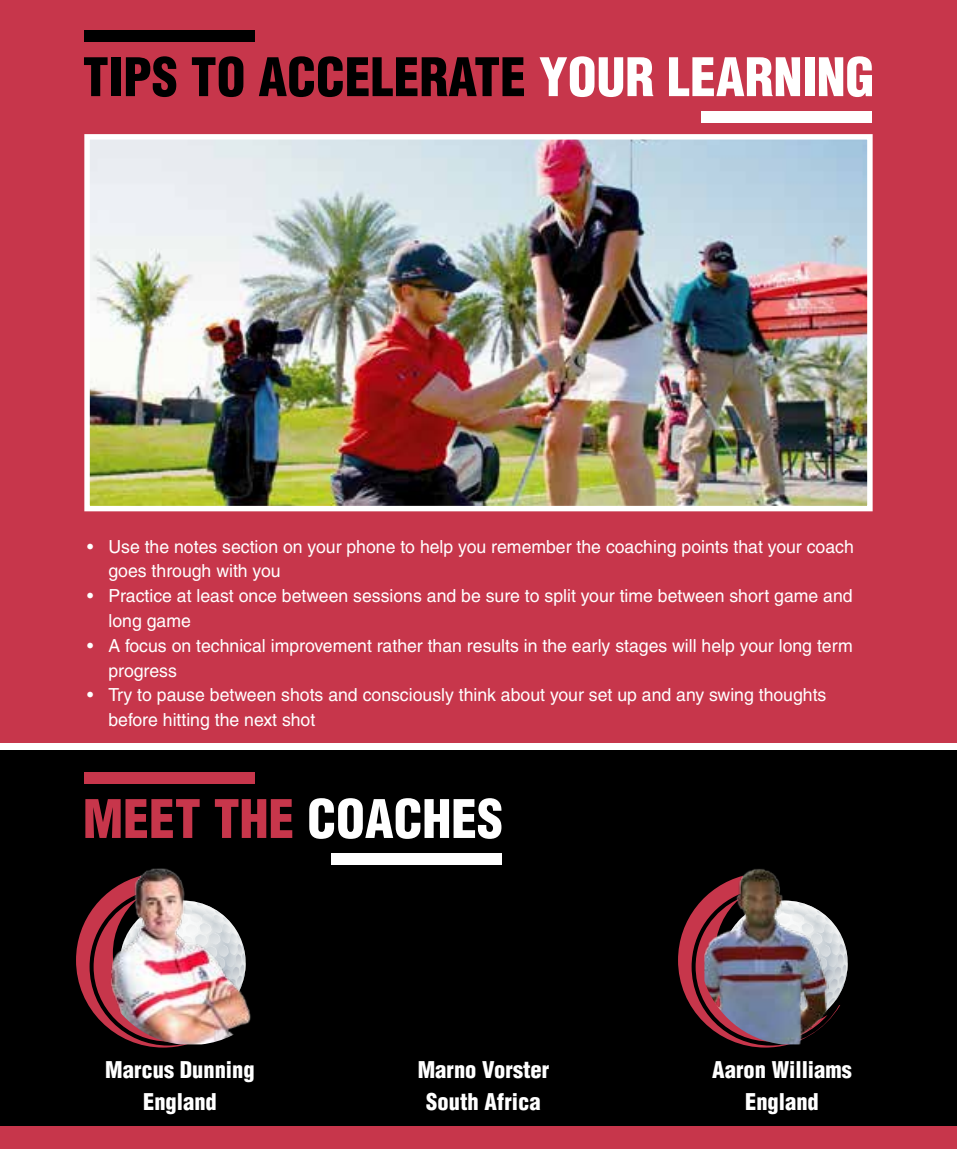
<style>
.page{position:relative;width:957px;height:1149px;background:#fff}
.page>*{position:absolute;margin:0;border:0;box-sizing:border-box;transform-origin:0 0}
.t1{font:900 condensed 51.75px "Helvetica";color:#000}
.t2{font:900 condensed 51.75px "Helvetica";color:#c7364b}
.t3{font:900 condensed 22.5px/31.9px "Helvetica";color:#fff;text-align:center}
.t4{font:18px/24.8px "Helvetica";color:#fff}
.s1{color:#fff}
</style>
<div class="page">
<div style="left:0;top:0;width:957px;height:1148px;background:#c7364b"></div>
<div style="left:0;top:747px;width:957px;height:401px;background:#000"></div>
<div style="left:0;top:742px;width:957px;height:7px;background:#fff"></div>
<div style="left:0;top:1125px;width:957px;height:23px;background:#c7364b"></div>
<img style="left:90px;top:140px;width:776px;height:365px">
<div style="left:84px;top:134px;width:788px;height:377px;border:5px solid #fff"></div>
<div style="left:84px;top:30px;width:170px;height:12px;background:#000"></div>
<div style="left:701px;top:111px;width:171px;height:12px;background:#fff"></div>
<div style="left:84px;top:771px;width:170px;height:12px;background:#c7364b"></div>
<div style="left:332px;top:852px;width:170px;height:12px;background:#fff"></div>
<svg style="left:76px;top:898px;width:128px;height:149px"></svg>
<img style="left:102px;top:868px;width:149px;height:176px">
<svg style="left:678px;top:898px;width:170px;height:149px"></svg>
<img style="left:704px;top:869px;width:138px;height:175px">
<h1 class="t1" style="left:83px;top:44px;width:793px">TIPS TO ACCELERATE <span class="s1">YOUR LEARNING</span></h1>
<p class="t4" style="left:108px;top:533px;width:747px;text-indent:-21px">• Use the notes section on your phone to help you remember the coaching points that your coach goes through with you</p>
<p class="t4" style="left:108px;top:583px;width:746px;text-indent:-21px">• Practice at least once between sessions and be sure to split your time between short game and long game</p>
<p class="t4" style="left:108px;top:632px;width:746px;text-indent:-21px">• A focus on technical improvement rather than results in the early stages will help your long term progress</p>
<p class="t4" style="left:108px;top:682px;width:719px;text-indent:-21px">• Try to pause between shots and consciously think about your set up and any swing thoughts before hitting the next shot</p>
<h1 class="t2" style="left:83px;top:786px;width:421px">MEET THE <span class="s1">COACHES</span></h1>
<p class="t3" style="left:105px;top:1053px;width:151px">Marcus Dunning<br>England</p>
<p class="t3" style="left:418px;top:1053px;width:133px">Marno Vorster<br>South Africa</p>
<p class="t3" style="left:712px;top:1053px;width:141px">Aaron Williams<br>England</p>
</div>
